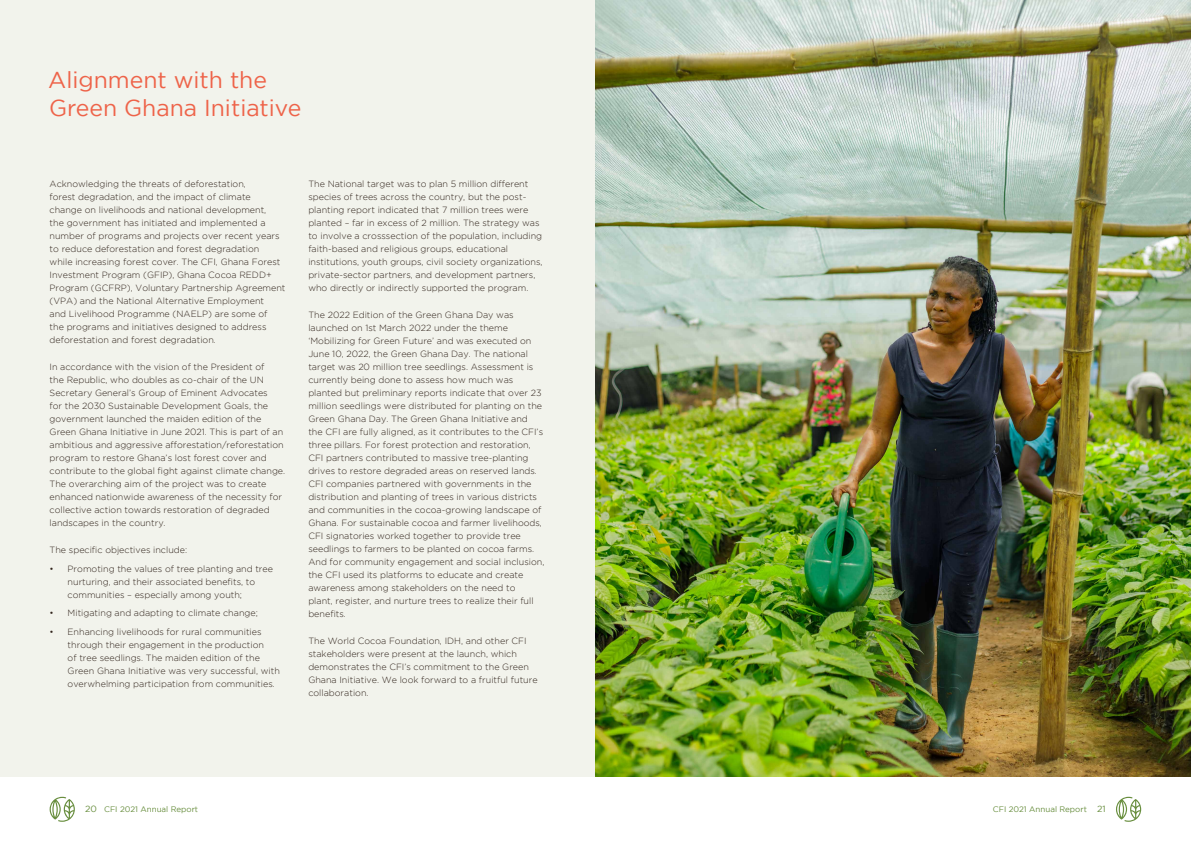
<style>
.page{position:relative;width:1191px;height:842px;background:#fff}
.page>*{position:absolute;margin:0;border:0;box-sizing:border-box;transform-origin:0 0}
.Header_0{font:23px/28px "Gotham";color:#ee6349}
.Body{font:300 9px/13px "Gotham";color:#30231b}
.t1{font:8px "Gotham";color:#688e3e}
.s1{font-size:9px}
</style>
<div class="page">
<div style="left:0;top:0;width:595px;height:777px;background:#f2f3ec"></div>
<svg style="left:1116px;top:797px;width:25px;height:25px"></svg>
<svg style="left:50px;top:797px;width:25px;height:25px"></svg>
<img style="left:595px;top:0;width:596px;height:777px">
<p class="Header_0" style="left:48px;top:65px;width:255px">Alignment with the<br>Green Ghana Initiative</p>
<p class="Body" style="left:50px;top:177px;width:237px">Acknowledging the threats of deforestation,<br>forest degradation, and the impact of climate change on livelihoods and national development,<br>the government has initiated and implemented a number of programs and projects over recent years to reduce deforestation and forest degradation<br>while increasing forest cover. The CFI, Ghana Forest Investment Program (GFIP), Ghana Cocoa REDD+ Program (GCFRP), Voluntary Partnership Agreement (VPA) and the National Alternative Employment<br>and Livelihood Programme (NAELP) are some of<br>the programs and initiatives designed to address deforestation and forest degradation.</p>
<p class="Body" style="left:50px;top:360px;width:237px">In accordance with the vision of the President of<br>the Republic, who doubles as co-chair of the UN Secretary General’s Group of Eminent Advocates<br>for the 2030 Sustainable Development Goals, the government launched the maiden edition of the Green Ghana Initiative in June 2021. This is part of an ambitious and aggressive afforestation/reforestation program to restore Ghana’s lost forest cover and contribute to the global fight against climate change.<br>The overarching aim of the project was to create enhanced nationwide awareness of the necessity for collective action towards restoration of degraded landscapes in the country.</p>
<p class="Body" style="left:50px;top:543px;width:139px">The specific objectives include:</p>
<p class="Body" style="left:68px;top:562px;width:207px;text-indent:-18px">• Promoting the values of tree planting and tree nurturing, and their associated benefits, to communities – especially among youth;</p>
<p class="Body" style="left:50px;top:607px;width:210px">• Mitigating and adapting to climate change;</p>
<p class="Body" style="left:68px;top:625px;width:214px;text-indent:-18px">• Enhancing livelihoods for rural communities through their engagement in the production<br>of tree seedlings. The maiden edition of the Green Ghana Initiative was very successful, with overwhelming participation from communities.</p>
<p class="Body" style="left:308px;top:177px;width:236px">The National target was to plan 5 million different species of trees across the country, but the post&shy;planting report indicated that 7 million trees were planted – far in excess of 2 million. The strategy was to involve a crosssection of the population, including faith-based and religious groups, educational institutions, youth groups, civil society organizations, private-sector partners, and development partners, who directly or indirectly supported the program.</p>
<p class="Body" style="left:308px;top:308px;width:237px">The 2022 Edition of the Green Ghana Day was launched on 1st March 2022 under the theme ‘Mobilizing for Green Future’ and was executed on June 10, 2022, the Green Ghana Day. The national target was 20 million tree seedlings. Assessment is currently being done to assess how much was planted but preliminary reports indicate that over 23 million seedlings were distributed for planting on the Green Ghana Day. The Green Ghana Initiative and the CFI are fully aligned, as it contributes to the CFI’s three pillars. For forest protection and restoration, CFI partners contributed to massive tree-planting drives to restore degraded areas on reserved lands.<br>CFI companies partnered with governments in the distribution and planting of trees in various districts and communities in the cocoa-growing landscape of Ghana. For sustainable cocoa and farmer livelihoods, CFI signatories worked together to provide tree seedlings to farmers to be planted on cocoa farms.<br>And for community engagement and social inclusion, the CFI used its platforms to educate and create awareness among stakeholders on the need to<br>plant, register, and nurture trees to realize their full benefits.</p>
<p class="Body" style="left:308px;top:634px;width:231px">The World Cocoa Foundation, IDH, and other CFI stakeholders were present at the launch, which demonstrates the CFI’s commitment to the Green Ghana Initiative. We look forward to a fruitful future collaboration.</p>
<p class="t1" style="left:85px;top:805px;width:115px"><span class="s1">20</span> CFI 2021 Annual Report</p>
<p class="t1" style="left:993px;top:805px;width:114px">CFI 2021 Annual Report <span class="s1">21</span></p>
</div>
